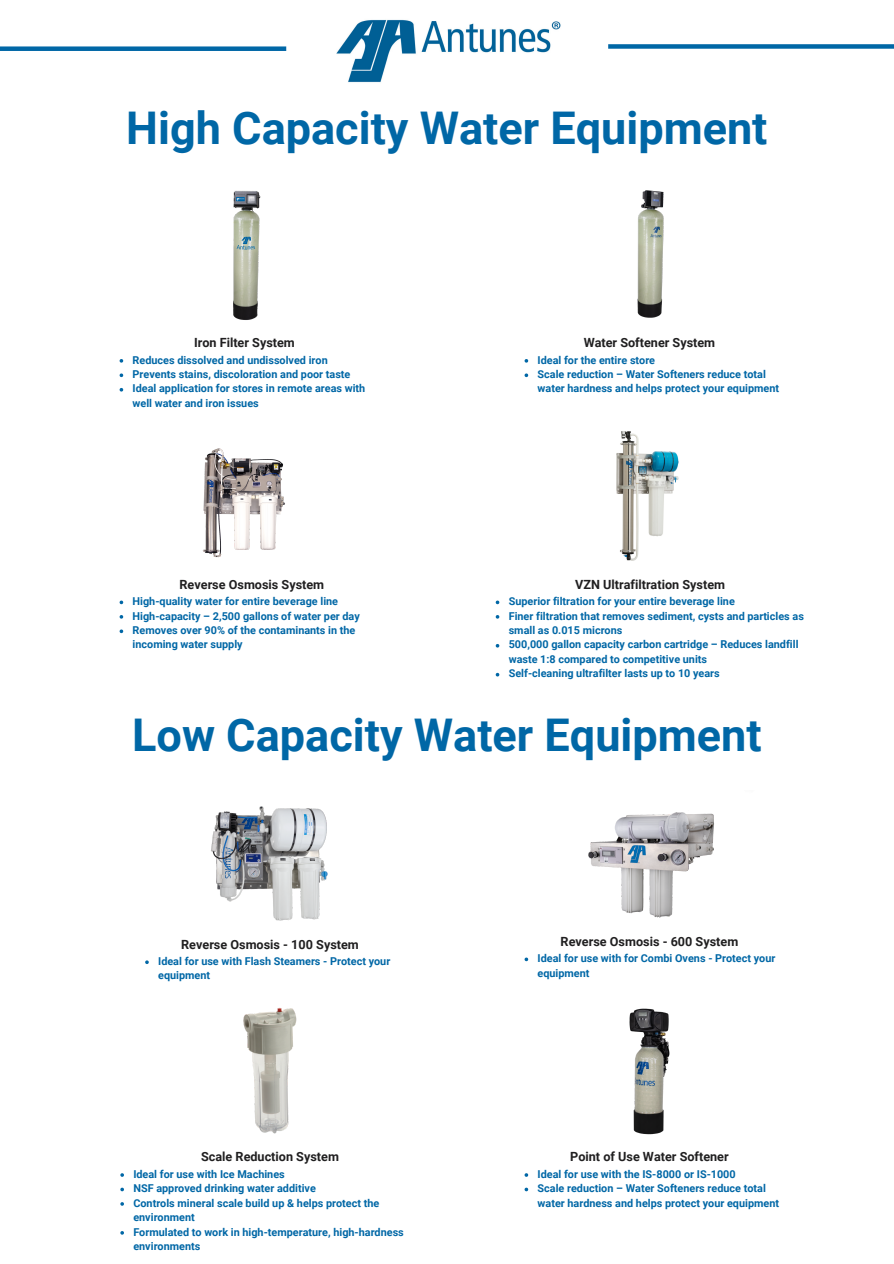
<style>
.page{position:relative;width:894px;height:1264px;background:#fff}
.page>*{position:absolute;margin:0;border:0;box-sizing:border-box;transform-origin:0 0}
.t1{font:700 45px "Roboto";color:#0067a6}
.t2{font:700 12.6px "Roboto";color:#201f20}
.t3{font:700 10.8px/14.4px "Roboto";color:#0067a6}
</style>
<div class="page">
<img style="left:233px;top:190px;width:28px;height:130px">
<img style="left:616px;top:431px;width:63px;height:130px">
<img style="left:202px;top:448px;width:83px;height:110px">
<img style="left:637px;top:190px;width:27px;height:128px">
<img style="left:336px;top:19px;width:225px;height:64px">
<div style="left:0;top:46px;width:286px;height:5px;background:#0067a6"></div>
<div style="left:608px;top:44px;width:285px;height:5px;background:#0067a6"></div>
<img style="left:244px;top:1008px;width:52px;height:126px">
<img style="left:629px;top:1008px;width:41px;height:127px">
<img style="left:588px;top:812px;width:126px;height:106px">
<img style="left:211px;top:806px;width:117px;height:115px">
<svg style="left:120px;top:373px;width:3px;height:4px"></svg>
<svg style="left:524px;top:373px;width:4px;height:4px"></svg>
<svg style="left:120px;top:600px;width:3px;height:4px"></svg>
<svg style="left:120px;top:629px;width:3px;height:4px"></svg>
<svg style="left:495px;top:600px;width:4px;height:4px"></svg>
<svg style="left:145px;top:960px;width:4px;height:4px"></svg>
<svg style="left:524px;top:957px;width:4px;height:4px"></svg>
<svg style="left:120px;top:1173px;width:4px;height:3px"></svg>
<svg style="left:120px;top:1187px;width:4px;height:4px"></svg>
<svg style="left:120px;top:1202px;width:4px;height:3px"></svg>
<svg style="left:120px;top:1231px;width:4px;height:3px"></svg>
<svg style="left:524px;top:1187px;width:4px;height:4px"></svg>
<p class="t1" style="left:126px;top:102px;width:642px">High Capacity Water Equipment</p>
<p class="t2" style="left:194px;top:335px;width:102px">Iron Filter System</p>
<p class="t2" style="left:583px;top:335px;width:133px">Water Softener System</p>
<p class="t3" style="left:132px;top:352px;width:197px">Reduces dissolved and undissolved iron</p>
<p class="t3" style="left:132px;top:367px;width:219px">Prevents stains, discoloration and poor taste</p>
<p class="t3" style="left:132px;top:381px;width:234px">Ideal application for stores in remote areas with well water and iron issues</p>
<p class="t3" style="left:537px;top:352px;width:119px">Ideal for the entire store</p>
<p class="t3" style="left:537px;top:367px;width:243px">Scale reduction – Water Softeners reduce total water hardness and helps protect your equipment</p>
<p class="t2" style="left:179px;top:577px;width:146px">Reverse Osmosis System</p>
<p class="t2" style="left:575px;top:577px;width:151px">VZN Ultrafiltration System</p>
<p class="t3" style="left:132px;top:594px;width:207px">High-quality water for entire beverage line</p>
<p class="t3" style="left:132px;top:608px;width:229px">High-capacity – 2,500 gallons of water per day</p>
<p class="t3" style="left:132px;top:623px;width:224px">Removes over 90% of the contaminants in the incoming water supply</p>
<p class="t3" style="left:508px;top:594px;width:227px">Superior filtration for your entire beverage line</p>
<p class="t3" style="left:508px;top:608px;width:296px">Finer filtration that removes sediment, cysts and particles as small as 0.015 microns</p>
<p class="t3" style="left:508px;top:637px;width:291px">500,000 gallon capacity carbon cartridge – Reduces landfill waste 1:8 compared to competitive units</p>
<p class="t3" style="left:508px;top:666px;width:212px">Self-cleaning ultrafilter lasts up to 10 years</p>
<p class="t1" style="left:132px;top:709px;width:630px">Low Capacity Water Equipment</p>
<p class="t2" style="left:181px;top:937px;width:179px">Reverse Osmosis - 100 System</p>
<p class="t2" style="left:560px;top:934px;width:179px">Reverse Osmosis - 600 System</p>
<p class="t3" style="left:158px;top:954px;width:233px">Ideal for use with Flash Steamers - Protect your equipment</p>
<p class="t3" style="left:537px;top:951px;width:239px">Ideal for use with for Combi Ovens - Protect your equipment</p>
<p class="t2" style="left:201px;top:1149px;width:139px">Scale Reduction System</p>
<p class="t2" style="left:570px;top:1149px;width:160px">Point of Use Water Softener</p>
<p class="t3" style="left:133px;top:1166px;width:153px">Ideal for use with Ice Machines</p>
<p class="t3" style="left:133px;top:1181px;width:184px">NSF approved drinking water additive</p>
<p class="t3" style="left:133px;top:1195px;width:247px">Controls mineral scale build up &amp; helps protect the environment</p>
<p class="t3" style="left:133px;top:1224px;width:272px">Formulated to work in high-temperature, high-hardness environments</p>
<p class="t3" style="left:537px;top:1166px;width:199px">Ideal for use with the IS-8000 or IS-1000</p>
<p class="t3" style="left:537px;top:1181px;width:243px">Scale reduction – Water Softeners reduce total water hardness and helps protect your equipment</p>
</div>
